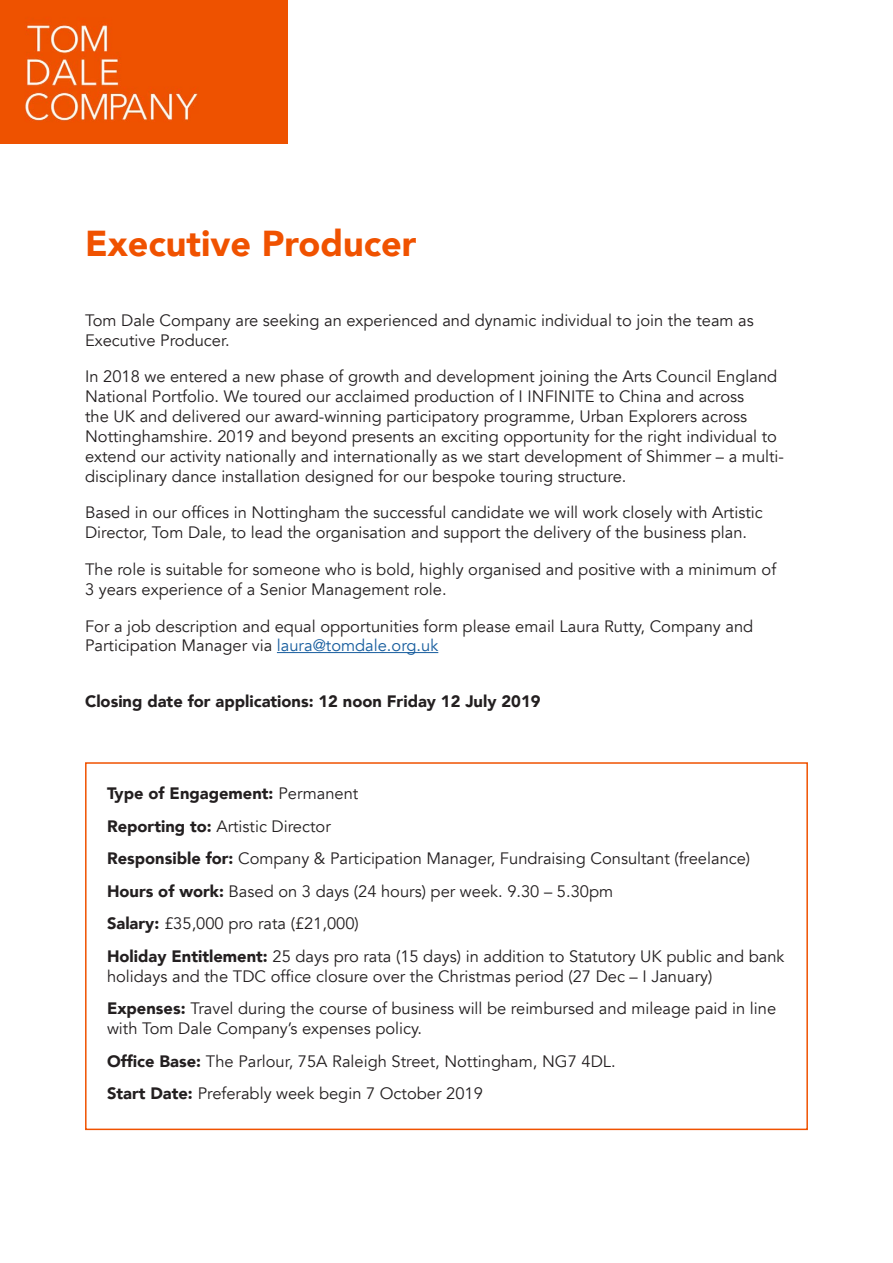
<style>
.page{position:relative;width:893px;height:1263px;background:#fff}
.page>*{position:absolute;margin:0;border:0;box-sizing:border-box;transform-origin:0 0}
.t1{font:900 36px "Avenir";color:#f05200}
.t2{font:16.5px/19.8px "Avenir";color:#231f20}
.t3{font:900 16.5px "Avenir";color:#231f20}
.s1{color:#175d9e}
.s2{font-weight:400}
.s3{font-weight:900}
</style>
<div class="page">
<img style="left:0;top:0;width:288px;height:143px">
<hr style="left:277px;top:652px;width:161px;height:1px;background:#175d9e">
<div style="left:85px;top:762px;width:723px;height:368px;border:2px solid #f05200"></div>
<p class="t1" style="left:85px;top:213px;width:333px">Executive Producer</p>
<p class="t2" style="left:85px;top:311px;width:670px">Tom Dale Company are seeking an experienced and dynamic individual to join the team as<br>Executive Producer.</p>
<p class="t2" style="left:85px;top:367px;width:700px">In 2018 we entered a new phase of growth and development joining the Arts Council England National Portfolio. We toured our acclaimed production of I INFINITE to China and across<br>the UK and delivered our award-winning participatory programme, Urban Explorers across Nottinghamshire. 2019 and beyond presents an exciting opportunity for the right individual to extend our activity nationally and internationally as we start development of Shimmer – a multi&shy;disciplinary dance installation designed for our bespoke touring structure.</p>
<p class="t2" style="left:85px;top:503px;width:679px">Based in our offices in Nottingham the successful candidate we will work closely with Artistic<br>Director, Tom Dale, to lead the organisation and support the delivery of the business plan.</p>
<p class="t2" style="left:85px;top:560px;width:693px">The role is suitable for someone who is bold, highly organised and positive with a minimum of<br>3 years experience of a Senior Management role.</p>
<p class="t2" style="left:85px;top:616px;width:670px">For a job description and equal opportunities form please email Laura Rutty, Company and<br>Participation Manager via <span class="s1">laura@tomdale.org.uk</span></p>
<p class="t3" style="left:85px;top:687px;width:457px">Closing date for applications: 12 noon Friday 12 July 2019</p>
<p class="t3" style="left:107px;top:779px;width:253px">Type of Engagement: <span class="s2">Permanent</span></p>
<p class="t2" style="left:107px;top:816px;width:225px"><span class="s3">Reporting to:</span> Artistic Director</p>
<p class="t2" style="left:107px;top:849px;width:645px"><span class="s3">Responsible for:</span> Company &amp; Participation Manager, Fundraising Consultant (freelance)</p>
<p class="t2" style="left:107px;top:881px;width:508px"><span class="s3">Hours of work:</span> Based on 3 days (24 hours) per week. 9.30 – 5.30pm</p>
<p class="t2" style="left:107px;top:914px;width:253px"><span class="s3">Salary:</span> £35,000 pro rata (£21,000)</p>
<p class="t2" style="left:107px;top:946px;width:679px"><span class="s3">Holiday Entitlement:</span> 25 days pro rata (15 days) in addition to Statutory UK public and bank holidays and the TDC office closure over the Christmas period (27 Dec – I January)</p>
<p class="t2" style="left:107px;top:999px;width:671px"><span class="s3">Expenses:</span> Travel during the course of business will be reimbursed and mileage paid in line with Tom Dale Company’s expenses policy.</p>
<p class="t2" style="left:107px;top:1051px;width:510px"><span class="s3">Office Base:</span> The Parlour, 75A Raleigh Street, Nottingham, NG7 4DL.</p>
<p class="t2" style="left:107px;top:1084px;width:377px"><span class="s3">Start Date:</span> Preferably week begin 7 October 2019</p>
</div>
